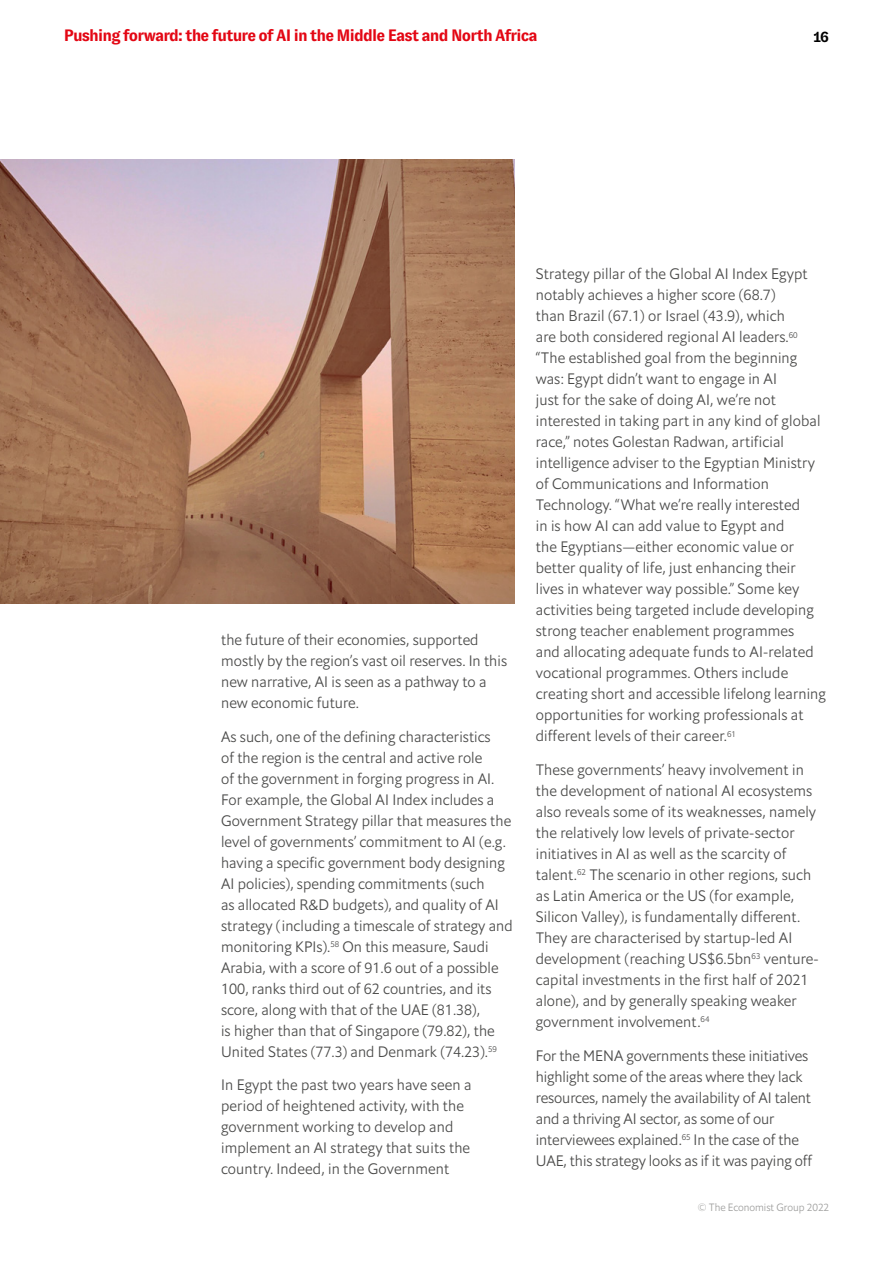
<style>
.page{position:relative;width:893px;height:1263px;background:#fff}
.page>*{position:absolute;margin:0;border:0;box-sizing:border-box;transform-origin:0 0}
.t1{font:700 16.5px "GT Zirkon";letter-spacing:-.05em;color:#e30613}
.t2{font:15px/21px "Econ Sans Lig";letter-spacing:.01em;color:#4a4a49}
.t3{font:700 15px "GT Zirkon";color:#000}
.t4{font:10.5px "Econ Sans Lig";color:#9d9d9c}
</style>
<div class="page">
<img style="left:0;top:159px;width:514px;height:445px">
<p class="t1" style="left:64px;top:27px;width:475px">Pushing forward: the future of AI in the Middle East and North Africa</p>
<p class="t3" style="left:814px;top:28px;width:17px">16</p>
<p class="t2" style="left:221px;top:629px;width:287px">the future of their economies, supported mostly by the region’s vast oil reserves. In this new narrative, AI is seen as a pathway to a new economic future.</p>
<p class="t2" style="left:221px;top:726px;width:293px">As such, one of the defining characteristics<br>of the region is the central and active role<br>of the government in forging progress in AI.<br>For example, the Global AI Index includes a Government Strategy pillar that measures the level of governments’ commitment to AI (e.g. having a specific government body designing AI policies), spending commitments (such<br>as allocated R&amp;D budgets), and quality of AI strategy (including a timescale of strategy and monitoring KPIs).<sup>58</sup> On this measure, Saudi Arabia, with a score of 91.6 out of a possible 100, ranks third out of 62 countries, and its score, along with that of the UAE (81.38),<br>is higher than that of Singapore (79.82), the United States (77.3) and Denmark (74.23).<sup>59</sup></p>
<p class="t2" style="left:221px;top:1074px;width:252px">In Egypt the past two years have seen a period of heightened activity, with the government working to develop and implement an AI strategy that suits the country. Indeed, in the Government</p>
<p class="t2" style="left:536px;top:263px;width:292px">Strategy pillar of the Global AI Index Egypt notably achieves a higher score (68.7)<br>than Brazil (67.1) or Israel (43.9), which<br>are both considered regional AI leaders.<sup>60 </sup>“The established goal from the beginning was: Egypt didn’t want to engage in AI<br>just for the sake of doing AI, we’re not interested in taking part in any kind of global race,” notes Golestan Radwan, artificial intelligence adviser to the Egyptian Ministry of Communications and Information Technology. “What we’re really interested<br>in is how AI can add value to Egypt and<br>the Egyptians—either economic value or better quality of life, just enhancing their lives in whatever way possible.” Some key activities being targeted include developing strong teacher enablement programmes<br>and allocating adequate funds to AI-related vocational programmes. Others include creating short and accessible lifelong learning opportunities for working professionals at different levels of their career.<sup>61</sup></p>
<p class="t2" style="left:536px;top:759px;width:284px">These governments’ heavy involvement in the development of national AI ecosystems also reveals some of its weaknesses, namely the relatively low levels of private-sector initiatives in AI as well as the scarcity of talent.<sup>62</sup> The scenario in other regions, such as Latin America or the US (for example, Silicon Valley), is fundamentally different.<br>They are characterised by startup-led AI development (reaching US$6.5bn<sup>63</sup> venture&shy;capital investments in the first half of 2021 alone), and by generally speaking weaker government involvement.<sup>64</sup></p>
<p class="t2" style="left:536px;top:1045px;width:278px">For the MENA governments these initiatives highlight some of the areas where they lack resources, namely the availability of AI talent and a thriving AI sector, as some of our interviewees explained.<sup>65</sup> In the case of the UAE, this strategy looks as if it was paying off</p>
<p class="t4" style="left:698px;top:1201px;width:133px">© The Economist Group 2022</p>
</div>
